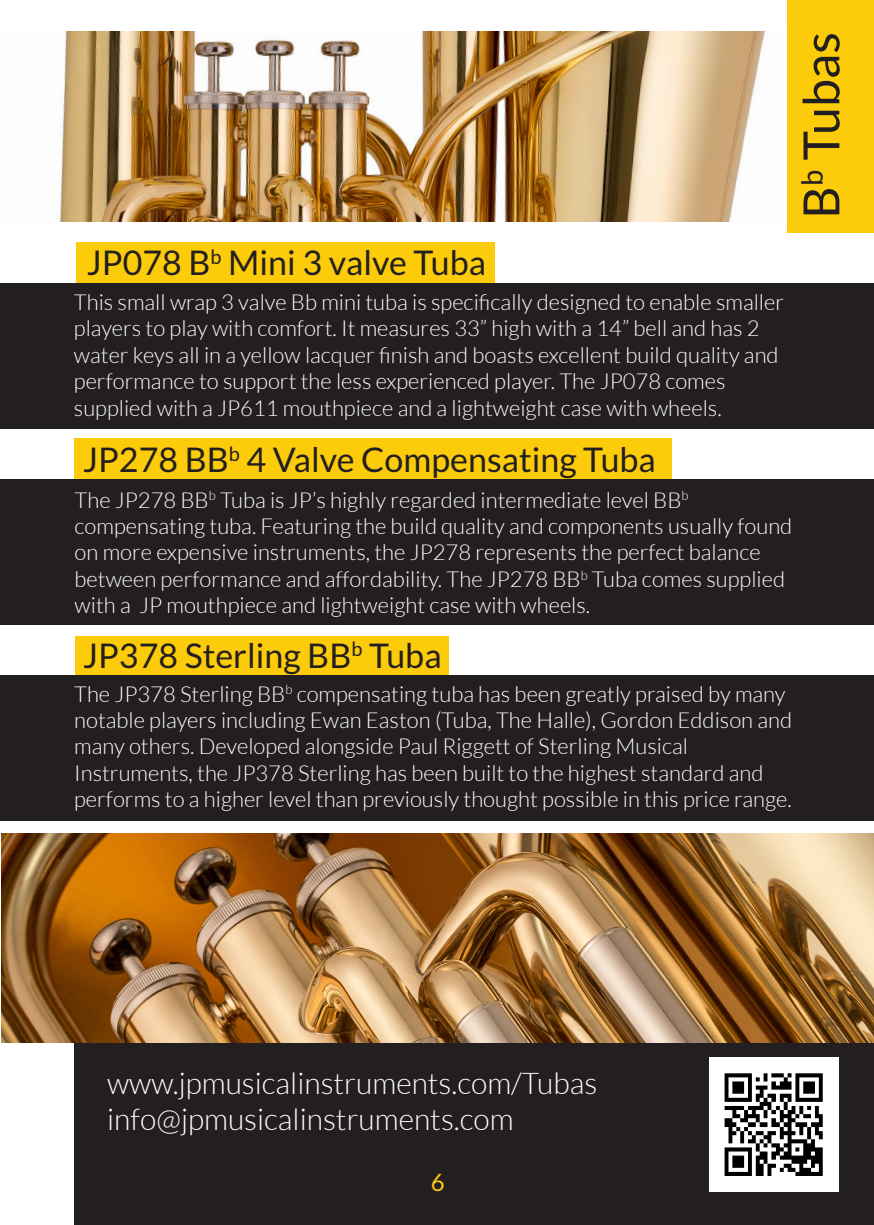
<style>
.page{position:relative;width:874px;height:1225px;background:#fff}
.page>*{position:absolute;margin:0;border:0;box-sizing:border-box;transform-origin:0 0}
.t1{font:50px "Lato";color:#231f20}
.t2{font:34px "Lato";color:#231f20}
.t3{font:300 30px "Lato";color:#fff}
.t4{font:24px "Lato";color:#fccc0a}
.t5{font:300 22px/26.4px "Lato";color:#fff}
</style>
<div class="page">
<div style="left:76px;top:242px;width:418px;height:41px;background:#fccc0a"></div>
<div style="left:74px;top:438px;width:597px;height:52px;background:#fccc0a"></div>
<div style="left:0;top:283px;width:873px;height:145px;background:#231f20"></div>
<div style="left:76px;top:636px;width:372px;height:41px;background:#fccc0a"></div>
<div style="left:0;top:479px;width:873px;height:145px;background:#231f20"></div>
<div style="left:0;top:675px;width:873px;height:146px;background:#231f20"></div>
<div style="left:74px;top:1043px;width:799px;height:181px;background:#231f20"></div>
<img style="left:709px;top:1057px;width:129px;height:134px">
<img style="left:59px;top:32px;width:707px;height:190px">
<div style="left:786px;top:0;width:87px;height:232px;background:#fccc0a"></div>
<img style="left:2px;top:833px;width:871px;height:210px">
<p class="t1" style="left:793px;top:219px;width:188px;rotate:-90deg">B<sup>b</sup> Tubas</p>
<p class="t2" style="left:87px;top:244px;width:400px">JP078 B<sup>b</sup> Mini 3 valve Tuba</p>
<p class="t5" style="left:74px;top:289px;width:711px">This small wrap 3 valve Bb mini tuba is specifically designed to enable smaller players to play with comfort. It measures 33” high with a 14” bell and has 2 water keys all in a yellow lacquer finish and boasts excellent build quality and performance to support the less experienced player. The JP078 comes</p>
<p class="t5" style="left:74px;top:394px;width:649px">supplied with a JP611 mouthpiece and a lightweight case with wheels.</p>
<p class="t2" style="left:83px;top:440px;width:574px">JP278 BB<sup>b</sup> 4 Valve Compensating Tuba</p>
<p class="t5" style="left:75px;top:486px;width:615px">The JP278 BB<sup>b</sup> Tuba is JP’s highly regarded intermediate level BB<sup>b</sup></p>
<p class="t5" style="left:75px;top:513px;width:718px">compensating tuba. Featuring the build quality and components usually found on more expensive instruments, the JP278 represents the perfect balance between performance and affordability. The JP278 BB<sup>b</sup> Tuba comes supplied with a JP mouthpiece and lightweight case with wheels.</p>
<p class="t2" style="left:83px;top:636px;width:360px">JP378 Sterling BB<sup>b</sup> Tuba</p>
<p class="t5" style="left:74px;top:680px;width:719px">The JP378 Sterling BB<sup>b</sup> compensating tuba has been greatly praised by many notable players including Ewan Easton (Tuba, The Halle), Gordon Eddison and many others. Developed alongside Paul Riggett of Sterling Musical</p>
<p class="t5" style="left:74px;top:760px;width:718px">Instruments, the JP378 Sterling has been built to the highest standard and performs to a higher level than previously thought possible in this price range.</p>
<p class="t3" style="left:107px;top:1067px;width:491px">www.jpmusicalinstruments.com/Tubas</p>
<p class="t3" style="left:107px;top:1103px;width:408px">info@jpmusicalinstruments.com</p>
<p class="t4" style="left:430px;top:1168px;width:15px">6</p>
</div>
